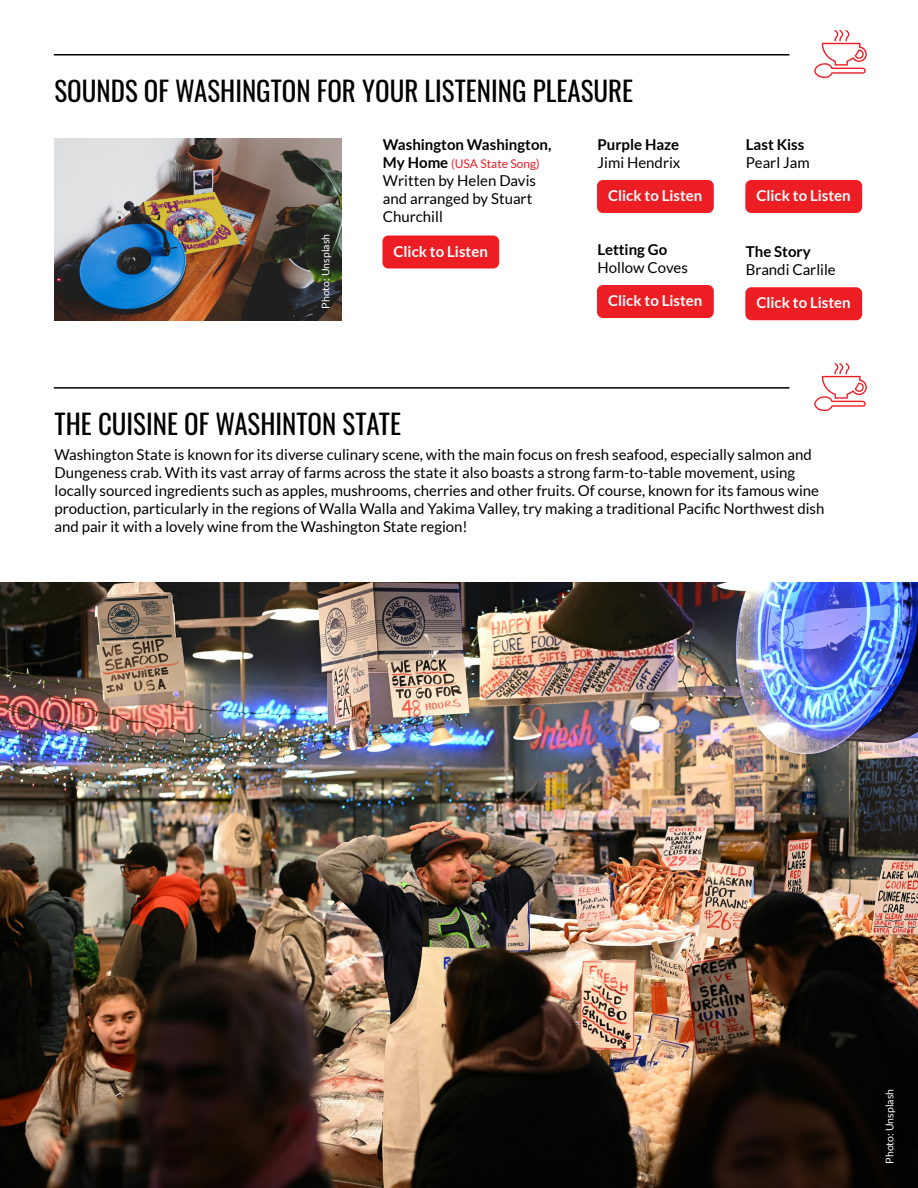
<style>
.page{position:relative;width:918px;height:1188px;background:#fff}
.page>*{position:absolute;margin:0;border:0;box-sizing:border-box;transform-origin:0 0}
.t1{font:27px "Oswald";color:#000}
.t2{font:15px/18px "Lato";color:#000}
.t3{font:700 15px "Lato";color:#fff}
.t4{font:700 15px "Lato";color:#000}
.t5{font:12px "Lato";color:#ed1d24}
.t6{font:10.5px "Lato";color:#fff}
.s1{font-weight:700;font-size:15px;color:#000}
</style>
<div class="page">
<img style="left:0;top:582px;width:918px;height:606px">
<svg style="left:814px;top:363px;width:53px;height:48px"></svg>
<svg style="left:814px;top:30px;width:53px;height:48px"></svg>
<hr style="left:54px;top:387px;width:735px;height:2px;background:#000">
<hr style="left:54px;top:54px;width:735px;height:2px;background:#000">
<div style="left:382px;top:236px;width:117px;height:32px;background:#ed1d24;border-radius:6px"></div>
<div style="left:597px;top:180px;width:117px;height:33px;background:#ed1d24;border-radius:6px"></div>
<div style="left:597px;top:285px;width:117px;height:33px;background:#ed1d24;border-radius:6px"></div>
<div style="left:745px;top:180px;width:117px;height:33px;background:#ed1d24;border-radius:6px"></div>
<div style="left:745px;top:287px;width:117px;height:33px;background:#ed1d24;border-radius:6px"></div>
<img style="left:55px;top:138px;width:287px;height:182px">
<p class="t1" style="left:55px;top:67px;width:580px">SOUNDS OF WASHINGTON FOR YOUR LISTENING PLEASURE</p>
<p class="t6" style="left:320px;top:309px;width:76px;rotate:-90deg">Photo: Unsplash</p>
<p class="t4" style="left:383px;top:136px;width:170px">Washington Washington,</p>
<p class="t5" style="left:383px;top:157px;width:158px"><span class="s1">My Home</span> (USA State Song)</p>
<p class="t2" style="left:383px;top:172px;width:155px">Written by Helen Davis and arranged by Stuart<br>Churchill</p>
<p class="t3" style="left:393px;top:243px;width:96px">Click to Listen</p>
<p class="t4" style="left:598px;top:136px;width:83px">Purple Haze</p>
<p class="t2" style="left:598px;top:154px;width:84px">Jimi Hendrix</p>
<p class="t3" style="left:608px;top:187px;width:96px">Click to Listen</p>
<p class="t4" style="left:598px;top:241px;width:71px">Letting Go</p>
<p class="t2" style="left:598px;top:259px;width:92px">Hollow Coves</p>
<p class="t3" style="left:608px;top:292px;width:96px">Click to Listen</p>
<p class="t4" style="left:746px;top:136px;width:60px">Last Kiss</p>
<p class="t2" style="left:746px;top:154px;width:65px">Pearl Jam</p>
<p class="t3" style="left:756px;top:187px;width:96px">Click to Listen</p>
<p class="t4" style="left:746px;top:243px;width:66px">The Story</p>
<p class="t2" style="left:746px;top:261px;width:91px">Brandi Carlile</p>
<p class="t3" style="left:756px;top:294px;width:96px">Click to Listen</p>
<p class="t1" style="left:55px;top:400px;width:348px">THE CUISINE OF WASHINTON STATE</p>
<p class="t2" style="left:55px;top:445px;width:771px">Washington State is known for its diverse culinary scene, with the main focus on fresh seafood, especially salmon and Dungeness crab. With its vast array of farms across the state it also boasts a strong farm-to-table movement, using locally sourced ingredients such as apples, mushrooms, cherries and other fruits. Of course, known for its famous wine production, particularly in the regions of Walla Walla and Yakima Valley, try making a traditional Pacific Northwest dish and pair it with a lovely wine from the Washington State region!</p>
<p class="t6" style="left:884px;top:1164px;width:76px;rotate:-90deg">Photo: Unsplash</p>
</div>
